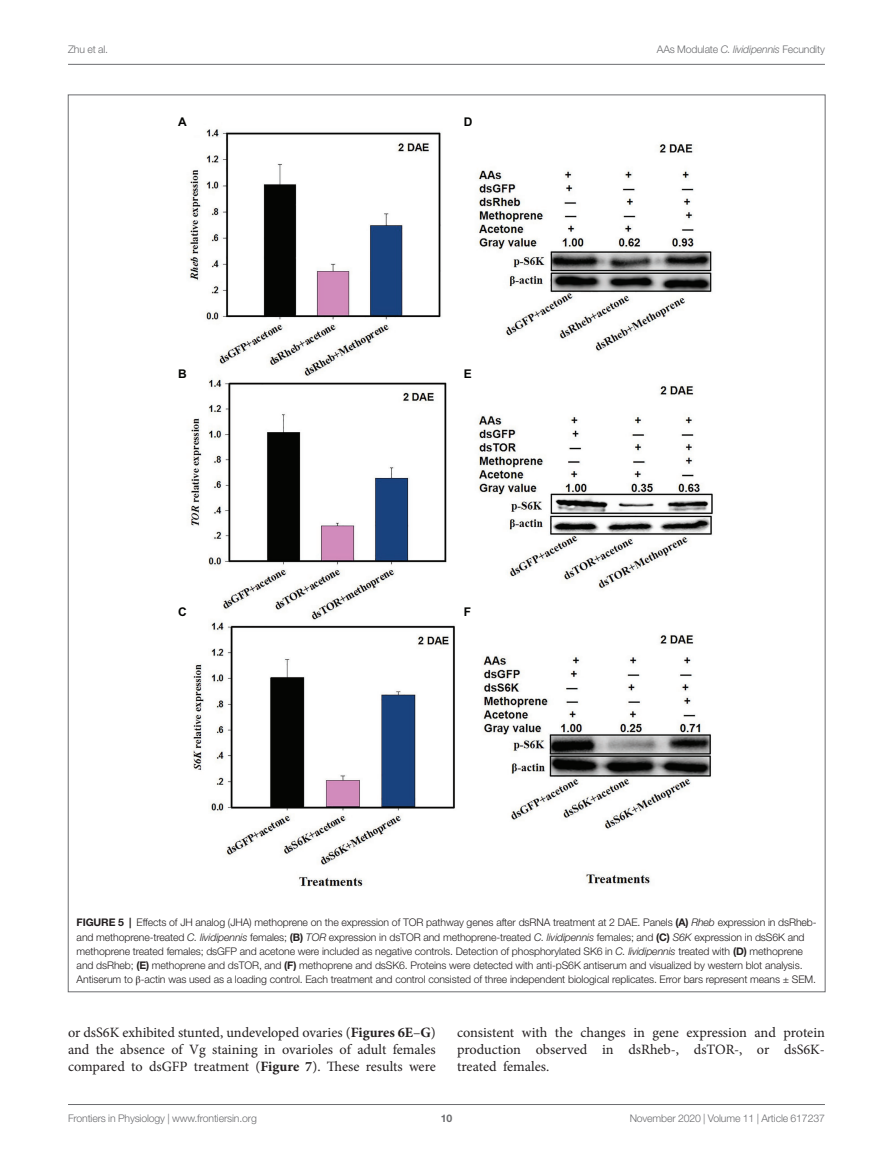
<style>
.page{position:relative;width:893px;height:1170px;background:#fff}
.page>*{position:absolute;margin:0;border:0;box-sizing:border-box;transform-origin:0 0}
.TEXT{font:14.25px/17.2px "Minion Pro";color:#231f20;text-align:justify}
.t1{font:700 12px "Arial";color:#040503}
.FIG_LEG{font:300 10.5px/14.2px "Helvetica Neue LT Std";letter-spacing:-.01em;color:#231f20}
.t2{font:300 10.5px "Helvetica Neue LT Std";letter-spacing:-.015em;color:#6c6d70}
.t3{font:700 10.5px "Helvetica Neue LT Std";color:#6c6d70}
.s1{font-style:italic}
.s2{font-weight:700}
.s3{font-family:"STIX General";font-weight:400}
</style>
<div class="page">
<hr style="left:68px;top:64px;width:757px;height:1px;background:#6c6d70">
<hr style="left:68px;top:1104px;width:757px;height:1px;background:#6c6d70">
<img style="left:188px;top:129px;width:525px;height:758px">
<p class="t2" style="left:68px;top:42px;width:42px">Zhu et al.</p>
<p class="t2" style="left:657px;top:42px;width:170px">AAs Modulate <span class="s1">C. lividipennis</span> Fecundity</p>
<p class="t1" style="left:178px;top:113px;width:10px">A</p>
<p class="t1" style="left:464px;top:113px;width:10px">D</p>
<p class="t1" style="left:178px;top:365px;width:10px">B</p>
<p class="t1" style="left:464px;top:365px;width:10px">E</p>
<p class="t1" style="left:178px;top:603px;width:10px">C</p>
<p class="t1" style="left:464px;top:603px;width:9px">F</p>
<p class="FIG_LEG" style="left:77px;top:915px;width:741px"><span class="s2">FIGURE 5 |</span> Effects of JH analog (JHA) methoprene on the expression of TOR pathway genes after dsRNA treatment at 2 DAE. Panels <span class="s2">(A)</span> <span class="s1">Rheb</span> expression in dsRheb&shy;and methoprene-treated <span class="s1">C. lividipennis</span> females; <span class="s2">(B)</span> <span class="s1">TOR</span> expression in dsTOR and methoprene-treated <span class="s1">C. lividipennis</span> females; and <span class="s2">(C)</span> <span class="s1">S6K</span> expression in dsS6K and methoprene treated females; dsGFP and acetone were included as negative controls. Detection of phosphorylated SK6 in <span class="s1">C. lividipennis</span> treated with <span class="s2">(D)</span> methoprene and dsRheb; <span class="s2">(E)</span> methoprene and dsTOR, and <span class="s2">(F)</span> methoprene and dsSK6. Proteins were detected with anti-pS6K antiserum and visualized by western blot analysis.<br>Antiserum to <span class="s3">β</span>-actin was used as a loading control. Each treatment and control consisted of three independent biological replicates. Error bars represent means ± SEM.</p>
<p class="TEXT" style="left:68px;top:1023px;width:369px">or dsS6K exhibited stunted, undeveloped ovaries (<span class="s2">Figures 6E</span>–<span class="s2">G</span>) and the absence of Vg staining in ovarioles of adult females compared to dsGFP treatment (<span class="s2">Figure 7</span>). These results were</p>
<p class="TEXT" style="left:457px;top:1023px;width:369px">consistent with the changes in gene expression and protein production observed in dsRheb-, dsTOR-, or dsS6K&shy;treated females.</p>
<p class="t2" style="left:68px;top:1111px;width:190px">Frontiers in Physiology | www.frontiersin.org</p>
<p class="t3" style="left:441px;top:1111px;width:13px">10</p>
<p class="t2" style="left:630px;top:1111px;width:197px">November 2020 | Volume 11 | Article 617237</p>
</div>
